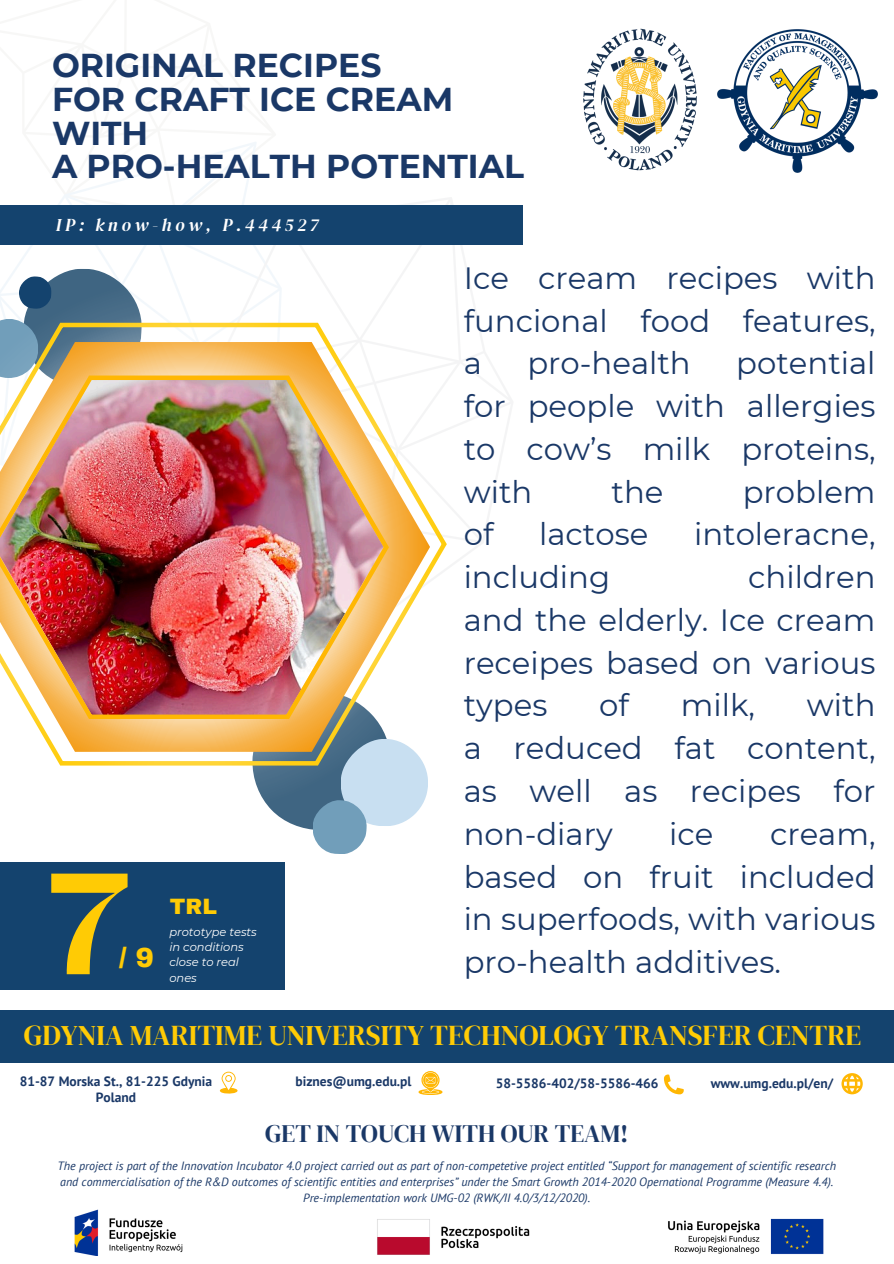
<style>
.page{position:relative;width:894px;height:1264px;background:#fff}
.page>*{position:absolute;margin:0;border:0;box-sizing:border-box;transform-origin:0 0}
.t1{font:700 143.25px "Black Mango";color:#ffcb05}
.t2{font:700 33px/33.8px "Montserrat";color:#1a3867}
.t3{font:30.75px/42.8px "Montserrat";color:#1a3867;text-align:justify}
.t4{font:28.5px "DM Serif Display";color:#ffcb05}
.t5{font:900 27px "Archivo";color:#ffcb05}
.t6{font:24.9px "DM Serif Display";color:#1a3867}
.t7{font:900 21.75px "Archivo";color:#ffcb05}
.t8{font:italic 18px "DM Serif Display";letter-spacing:.2em;color:#fff}
.t9{font:700 13.5px "PT Sans";color:#1a3867}
.t10{font:italic 12px/16px "PT Sans";color:#1a3867}
.t11{font:italic 11.4px/15.3px "Montserrat";color:#fff}
</style>
<div class="page">
<svg style="left:95px;top:142px;width:428px;height:419px"></svg>
<svg style="left:276px;top:814px;width:139px;height:40px"></svg>
<svg style="left:10px;top:267px;width:133px;height:10px"></svg>
<img style="left:583px;top:28px;width:114px;height:143px">
<img style="left:717px;top:29px;width:161px;height:144px">
<div style="left:0;top:862px;width:284px;height:127px;background:#14436e"></div>
<div style="left:0;top:205px;width:522px;height:40px;background:#14436e"></div>
<svg style="left:0;top:277px;width:458px;height:537px"></svg>
<img style="left:0;top:375px;width:388px;height:343px">
<svg style="left:663px;top:1074px;width:20px;height:20px"></svg>
<svg style="left:841px;top:1073px;width:21px;height:21px"></svg>
<svg style="left:418px;top:1071px;width:24px;height:23px"></svg>
<svg style="left:220px;top:1071px;width:17px;height:23px"></svg>
<div style="left:0;top:1010px;width:893px;height:52px;background:#14436e"></div>
<img style="left:74px;top:1209px;width:109px;height:46px">
<img style="left:668px;top:1218px;width:156px;height:37px">
<img style="left:377px;top:1219px;width:153px;height:36px">
<p class="t2" style="left:52px;top:48px;width:402px">ORIGINAL RECIPES<br>FOR CRAFT ICE CREAM<br>WITH</p>
<p class="t2" style="left:52px;top:149px;width:473px">A PRO-HEALTH POTENTIAL</p>
<p class="t8" style="left:56px;top:212px;width:264px">IP: know-how, P.444527</p>
<p class="t1" style="left:48px;top:816px;width:84px">7</p>
<p class="t5" style="left:119px;top:943px;width:36px">/ 9</p>
<p class="t7" style="left:170px;top:894px;width:49px">TRL</p>
<p class="t11" style="left:169px;top:923px;width:89px">prototype tests in conditions close to real ones</p>
<p class="t3" style="left:463px;top:256px;width:413px">Ice cream recipes with funcional food features, a</p>
<p class="t3" style="left:463px;top:342px;width:413px;text-indent:272px">potential for people with allergies to cow’s milk proteins, with</p>
<p class="t3" style="left:527px;top:342px;width:165px">pro-health</p>
<p class="t3" style="left:611px;top:470px;width:53px">the</p>
<p class="t3" style="left:742px;top:470px;width:134px">problem</p>
<p class="t3" style="left:463px;top:513px;width:31px">of</p>
<p class="t3" style="left:539px;top:513px;width:111px">lactose</p>
<p class="t3" style="left:694px;top:513px;width:183px">intoleracne,</p>
<p class="t3" style="left:463px;top:555px;width:148px">including</p>
<p class="t3" style="left:463px;top:555px;width:413px;text-indent:284px">children and the elderly. Ice cream receipes based on various types</p>
<p class="t3" style="left:599px;top:684px;width:31px">of</p>
<p class="t3" style="left:680px;top:684px;width:76px">milk,</p>
<p class="t3" style="left:463px;top:684px;width:413px;text-indent:343px">with a reduced fat content, as well as recipes for non-diary</p>
<p class="t3" style="left:669px;top:812px;width:46px">ice</p>
<p class="t3" style="left:463px;top:812px;width:413px;text-indent:306px">cream, based on fruit included in superfoods, with various pro-health additives.</p>
<p class="t4" style="left:24px;top:1014px;width:838px">GDYNIA MARITIME UNIVERSITY TECHNOLOGY TRANSFER CENTRE</p>
<h2 class="t9" style="left:20px;top:1072px;width:194px">81-87 Morska St., 81-225 Gdynia</h2>
<p class="t9" style="left:295px;top:1072px;width:117px">biznes@umg.edu.pl</p>
<p class="t9" style="left:495px;top:1074px;width:164px">58-5586-402/58-5586-466</p>
<p class="t9" style="left:710px;top:1074px;width:124px">www.umg.edu.pl/en/</p>
<h2 class="t9" style="left:96px;top:1088px;width:42px">Poland</h2>
<p class="t6" style="left:265px;top:1116px;width:365px">GET IN TOUCH WITH OUR TEAM!</p>
<h6 class="t10" style="left:58px;top:1157px;width:779px">The project is part of the Innovation Incubator 4.0 project carried out as part of non-competetive project entitled “Support for management of scientific research and commercialisation of the R&amp;D outcomes of scientific entities and enterprises” under the Smart Growth 2014-2020 Opernational Programme (Measure 4.4).</h6>
<h4 class="t10" style="left:303px;top:1189px;width:288px">Pre-implementation work UMG-02 (RWK/II 4.0/3/12/2020).</h4>
</div>
